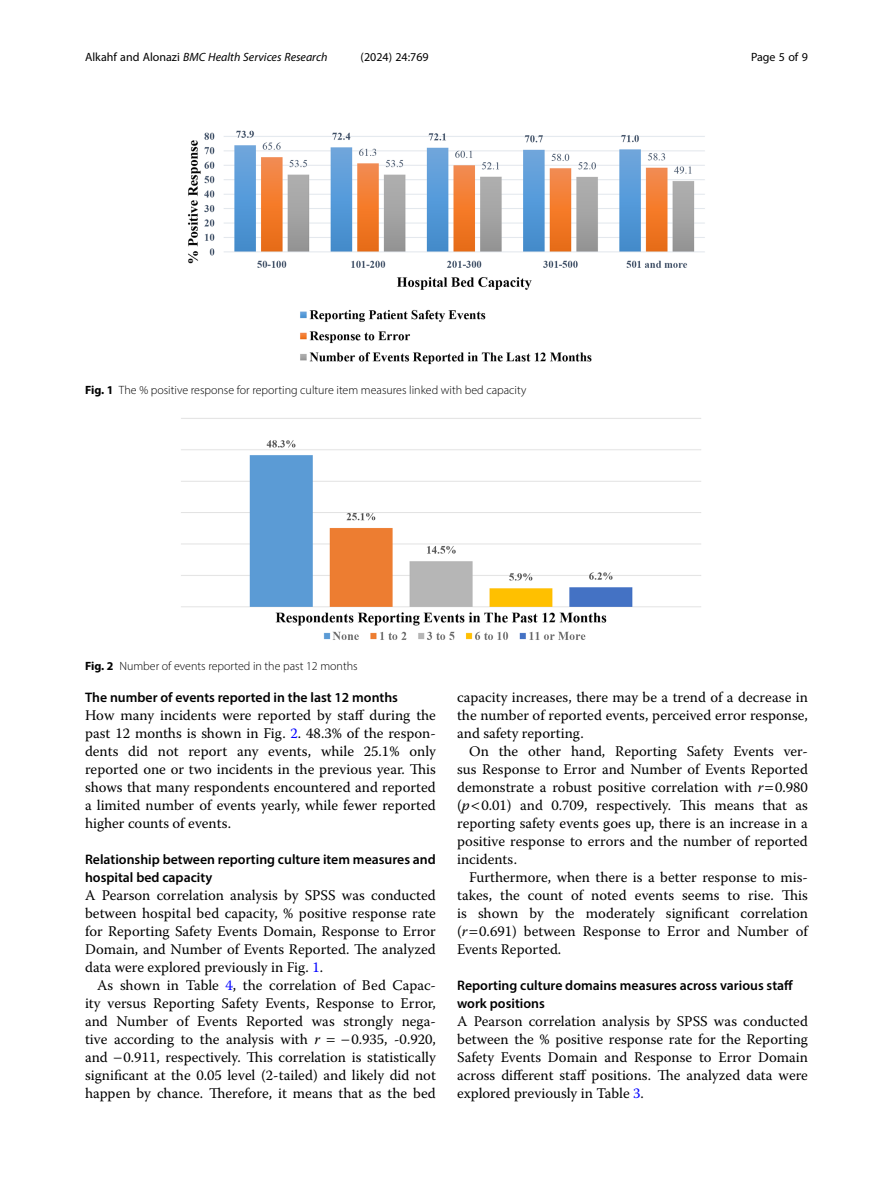
<style>
.page{position:relative;width:893px;height:1191px;background:#fff}
.page>*{position:absolute;margin:0;border:0;box-sizing:border-box;transform-origin:0 0}
.Body_Text_Indent{font:14.7px/18px "Warnock Pro";color:#000;text-align:justify}
.Body_Text{font:14.7px/18px "Warnock Pro";color:#000;text-align:justify}
.Head_2{font:600 13.8px/18px "Myriad Pro";color:#000}
.Figure_Caption{font:300 12px "Myriad Pro";color:#000}
.t1{font:italic 12px "Myriad Pro";color:#000}
.t2{font:12px "Myriad Pro";color:#000}
.s1{font-style:normal}
.s2{font-weight:700}
.s3{color:#00f}
.s4{font-style:italic}
</style>
<div class="page">
<img style="left:181px;top:418px;width:520px;height:222px">
<img style="left:188px;top:130px;width:517px;height:235px">
<p class="t1" style="left:85px;top:50px;width:244px"><span class="s1">Alkahf and Alonazi</span> BMC Health Services Research</p>
<p class="t2" style="left:361px;top:50px;width:70px">(2024) 24:769</p>
<p class="t2" style="left:751px;top:50px;width:58px">Page 5 of 9</p>
<p class="Figure_Caption" style="left:85px;top:383px;width:443px"><span class="s2">Fig. 1</span> The % positive response for reporting culture item measures linked with bed capacity</p>
<p class="Figure_Caption" style="left:85px;top:659px;width:274px"><span class="s2">Fig. 2</span> Number of events reported in the past 12 months</p>
<p class="Head_2" style="left:85px;top:688px;width:314px">The number of events reported in the last 12 months</p>
<p class="Body_Text" style="left:85px;top:706px;width:352px">How many incidents were reported by staff during the past 12 months is shown in Fig. <span class="s3">2</span>. 48.3% of the respon&shy;dents did not report any events, while 25.1% only reported one or two incidents in the previous year. This shows that many respondents encountered and reported a limited number of events yearly, while fewer reported higher counts of events.</p>
<p class="Head_2" style="left:85px;top:850px;width:352px">Relationship between reporting culture item measures and hospital bed capacity</p>
<p class="Body_Text" style="left:85px;top:886px;width:352px">A Pearson correlation analysis by SPSS was conducted between hospital bed capacity, % positive response rate for Reporting Safety Events Domain, Response to Error Domain, and Number of Events Reported. The analyzed data were explored previously in Fig. <span class="s3">1</span>.</p>
<p class="Body_Text_Indent" style="left:85px;top:976px;width:352px;text-indent:12px">As shown in Table <span class="s3">4</span>, the correlation of Bed Capac&shy;ity versus Reporting Safety Events, Response to Error, and Number of Events Reported was strongly nega&shy;tive according to the analysis with <span class="s4">r</span></p>
<p class="Body_Text_Indent" style="left:85px;top:1030px;width:352px;text-indent:256px">−0.935, -0.920, and −0.911, respectively. This correlation is statistically significant at the 0.05 level (2-tailed) and likely did not happen by chance. Therefore, it means that as the bed</p>
<p class="Body_Text_Indent" style="left:457px;top:688px;width:352px">capacity increases, there may be a trend of a decrease in the number of reported events, perceived error response, and safety reporting.</p>
<p class="Body_Text_Indent" style="left:457px;top:742px;width:352px;text-indent:12px">On the other hand, Reporting Safety Events ver&shy;sus Response to Error and Number of Events Reported demonstrate a robust positive correlation with <span class="s4">r</span> 0.980 (<span class="s4">p</span> 0.01) and 0.709, respectively. This means that as reporting safety events goes up, there is an increase in a positive response to errors and the number of reported incidents.</p>
<p class="Body_Text_Indent" style="left:457px;top:868px;width:352px;text-indent:12px">Furthermore, when there is a better response to mis&shy;takes, the count of noted events seems to rise. This is shown by the moderately significant correlation (<span class="s4">r</span> 0.691) between Response to Error and Number of Events Reported.</p>
<p class="Head_2" style="left:457px;top:976px;width:337px">Reporting culture domains measures across various staff work positions</p>
<p class="Body_Text" style="left:457px;top:1012px;width:352px">A Pearson correlation analysis by SPSS was conducted between the % positive response rate for the Reporting Safety Events Domain and Response to Error Domain across different staff positions. The analyzed data were explored previously in Table <span class="s3">3</span>.</p>
</div>
